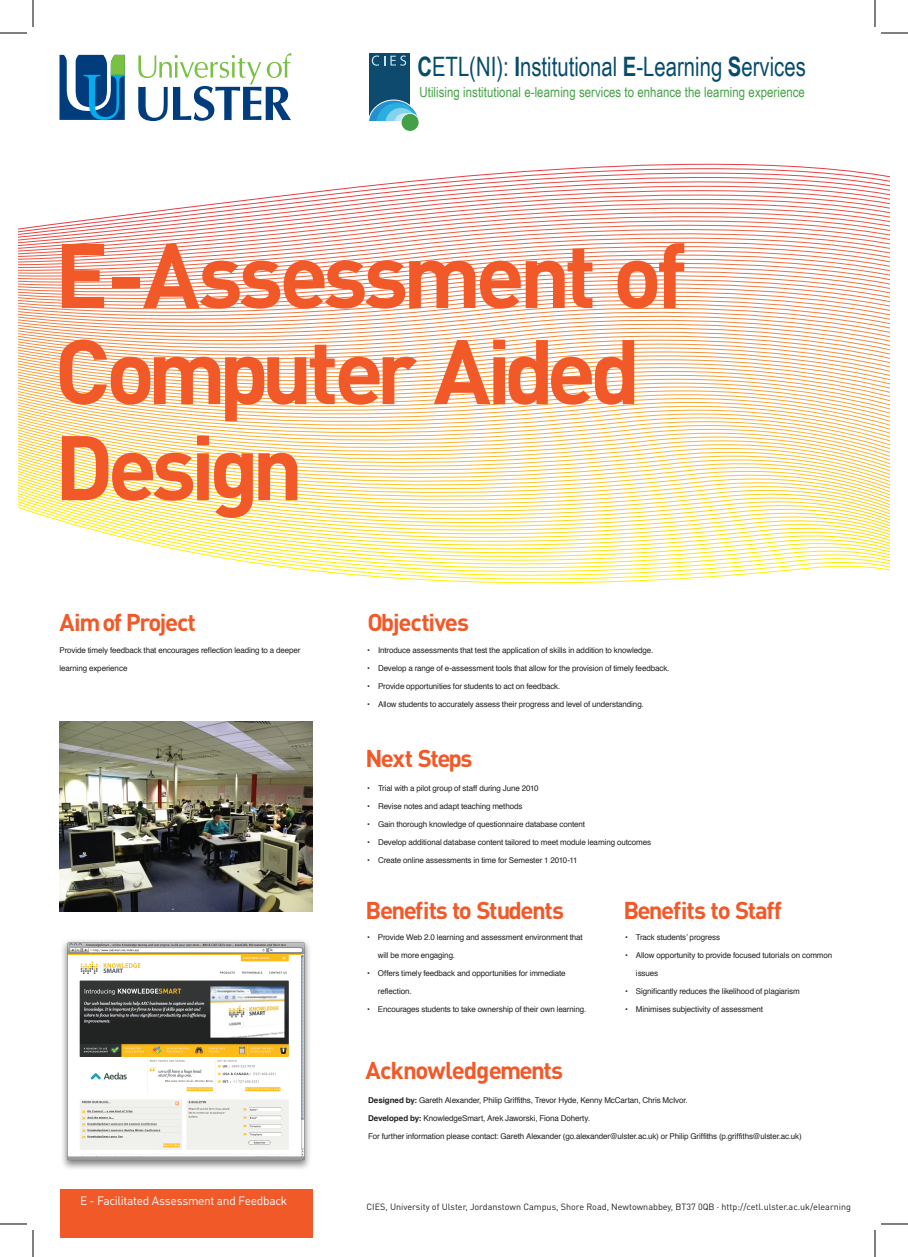
<style>
.page{position:relative;width:908px;height:1257px;background:#fff}
.page>*{position:absolute;margin:0;border:0;box-sizing:border-box;transform-origin:0 0}
.t1{font:700 90px/96px "DIN Pro";letter-spacing:-.065em;color:#f15929}
.t2{font:26.8px "Arial Narrow";color:#084c6d;scale:.93 1}
.t3{font:700 24px "DIN Pro";letter-spacing:-.05em;color:#f15929}
.t4{font:13.9px "Arial Narrow";letter-spacing:.005em;color:#44a146}
.t5{font:12px "DIN Pro";letter-spacing:-.03em;color:#fff}
.t6{font:9px "DIN Pro";color:#231f20}
.t7{font:8px "Helvetica";letter-spacing:-.015em;color:#231f20}
.s1{font-weight:700}
</style>
<div class="page">
<svg style="left:305px;top:570px;width:584px;height:6px"></svg>
<svg style="left:259px;top:564px;width:630px;height:6px"></svg>
<svg style="left:221px;top:558px;width:668px;height:6px"></svg>
<svg style="left:188px;top:552px;width:701px;height:6px"></svg>
<svg style="left:159px;top:546px;width:730px;height:6px"></svg>
<svg style="left:132px;top:540px;width:757px;height:6px"></svg>
<svg style="left:107px;top:534px;width:782px;height:6px"></svg>
<svg style="left:85px;top:528px;width:804px;height:6px"></svg>
<svg style="left:63px;top:522px;width:826px;height:6px"></svg>
<svg style="left:44px;top:516px;width:845px;height:6px"></svg>
<svg style="left:25px;top:510px;width:864px;height:6px"></svg>
<svg style="left:19px;top:504px;width:870px;height:6px"></svg>
<svg style="left:19px;top:498px;width:870px;height:6px"></svg>
<svg style="left:19px;top:492px;width:870px;height:6px"></svg>
<svg style="left:19px;top:486px;width:870px;height:6px"></svg>
<svg style="left:19px;top:480px;width:870px;height:6px"></svg>
<svg style="left:19px;top:474px;width:870px;height:6px"></svg>
<svg style="left:19px;top:468px;width:870px;height:6px"></svg>
<svg style="left:19px;top:464px;width:870px;height:4px"></svg>
<svg style="left:19px;top:457px;width:870px;height:4px"></svg>
<svg style="left:19px;top:444px;width:870px;height:4px"></svg>
<svg style="left:19px;top:432px;width:870px;height:3px"></svg>
<svg style="left:19px;top:428px;width:870px;height:4px"></svg>
<svg style="left:19px;top:425px;width:870px;height:3px"></svg>
<svg style="left:19px;top:422px;width:870px;height:3px"></svg>
<svg style="left:19px;top:419px;width:870px;height:3px"></svg>
<svg style="left:19px;top:415px;width:870px;height:4px"></svg>
<svg style="left:19px;top:412px;width:870px;height:3px"></svg>
<svg style="left:19px;top:409px;width:870px;height:3px"></svg>
<svg style="left:19px;top:405px;width:870px;height:4px"></svg>
<svg style="left:19px;top:402px;width:870px;height:3px"></svg>
<svg style="left:19px;top:399px;width:870px;height:3px"></svg>
<svg style="left:19px;top:396px;width:870px;height:3px"></svg>
<svg style="left:19px;top:392px;width:870px;height:4px"></svg>
<svg style="left:19px;top:389px;width:870px;height:3px"></svg>
<svg style="left:19px;top:386px;width:870px;height:3px"></svg>
<svg style="left:19px;top:383px;width:870px;height:3px"></svg>
<svg style="left:19px;top:379px;width:870px;height:4px"></svg>
<svg style="left:19px;top:376px;width:870px;height:3px"></svg>
<svg style="left:19px;top:373px;width:870px;height:3px"></svg>
<svg style="left:19px;top:369px;width:870px;height:4px"></svg>
<svg style="left:19px;top:366px;width:870px;height:3px"></svg>
<svg style="left:19px;top:363px;width:869px;height:3px"></svg>
<svg style="left:19px;top:360px;width:870px;height:3px"></svg>
<svg style="left:19px;top:356px;width:870px;height:4px"></svg>
<svg style="left:19px;top:353px;width:870px;height:3px"></svg>
<svg style="left:19px;top:350px;width:868px;height:3px"></svg>
<svg style="left:19px;top:347px;width:870px;height:3px"></svg>
<svg style="left:19px;top:343px;width:870px;height:4px"></svg>
<svg style="left:19px;top:340px;width:870px;height:3px"></svg>
<svg style="left:19px;top:337px;width:868px;height:3px"></svg>
<svg style="left:19px;top:333px;width:870px;height:4px"></svg>
<svg style="left:19px;top:330px;width:870px;height:3px"></svg>
<svg style="left:19px;top:327px;width:870px;height:3px"></svg>
<svg style="left:19px;top:324px;width:868px;height:3px"></svg>
<svg style="left:19px;top:320px;width:870px;height:4px"></svg>
<svg style="left:19px;top:317px;width:870px;height:3px"></svg>
<svg style="left:19px;top:314px;width:870px;height:3px"></svg>
<svg style="left:19px;top:311px;width:869px;height:3px"></svg>
<svg style="left:19px;top:307px;width:870px;height:4px"></svg>
<svg style="left:19px;top:304px;width:870px;height:3px"></svg>
<svg style="left:19px;top:301px;width:870px;height:3px"></svg>
<svg style="left:19px;top:298px;width:870px;height:3px"></svg>
<svg style="left:19px;top:294px;width:870px;height:4px"></svg>
<svg style="left:19px;top:291px;width:870px;height:3px"></svg>
<svg style="left:19px;top:288px;width:870px;height:3px"></svg>
<svg style="left:19px;top:284px;width:870px;height:4px"></svg>
<svg style="left:19px;top:127px;width:870px;height:154px"></svg>
<div style="left:60px;top:1189px;width:252px;height:49px;background:#f15929"></div>
<svg style="left:138px;top:53px;width:153px;height:68px"></svg>
<svg style="left:59px;top:55px;width:66px;height:65px"></svg>
<div style="left:369px;top:53px;width:40px;height:68px;background:#0d4a6d"></div>
<svg style="left:368px;top:99px;width:50px;height:22px"></svg>
<div style="left:401px;top:113px;width:18px;height:18px;background:#42a046;border-radius:50%"></div>
<div style="left:400px;top:113px;width:20px;height:19px;border:1px solid #fafdfe;border-radius:50%"></div>
<svg style="left:372px;top:56px;width:34px;height:10px"></svg>
<img style="left:60px;top:722px;width:253px;height:189px">
<img style="left:62px;top:940px;width:248px;height:229px">
<svg style="left:0;top:33px;width:27px;height:1px"></svg>
<svg style="left:881px;top:33px;width:27px;height:1px"></svg>
<svg style="left:0;top:1223px;width:27px;height:1px"></svg>
<svg style="left:881px;top:1223px;width:27px;height:1px"></svg>
<svg style="left:33px;top:0;width:1px;height:27px"></svg>
<svg style="left:33px;top:1230px;width:1px;height:27px"></svg>
<svg style="left:875px;top:0;width:1px;height:27px"></svg>
<svg style="left:875px;top:1230px;width:1px;height:27px"></svg>
<h2 class="t2" style="left:417px;top:47px;width:419px"><span class="s1">C</span>ETL(NI): <span class="s1">I</span>nstitutional <span class="s1">E</span>-Learning <span class="s1">S</span>ervices</h2>
<h3 class="t4" style="left:419px;top:81px;width:387px">Utilising institutional e-learning services to enhance the learning experience</h3>
<h1 class="t1" style="left:54px;top:224px;width:634px">E-Assessment of<br>Computer Aided<br>Design</h1>
<h3 class="t3" style="left:60px;top:606px;width:138px">Aimof Project</h3>
<h3 class="t3" style="left:368px;top:606px;width:103px">Objectives</h3>
<p class="t7" style="left:60px;top:644px;width:242px">Provide timely feedback that encourages reflection leading to a deeper</p>
<p class="t7" style="left:60px;top:662px;width:69px">learning experience</p>
<h3 class="t5" style="left:80px;top:1192px;width:209px">E - Facilitated Assessment and Feedback</h3>
<p class="t7" style="left:367px;top:644px;width:288px">• Introduce assessments that test the application of skills in addition to knowledge.</p>
<p class="t7" style="left:367px;top:662px;width:304px">• Develop a range of e-assessment tools that allow for the provision of timely feedback.</p>
<p class="t7" style="left:367px;top:680px;width:195px">• Provide opportunities for students to act on feedback.</p>
<p class="t7" style="left:367px;top:698px;width:278px">• Allow students to accurately assess their progress and level of understanding.</p>
<h3 class="t3" style="left:366px;top:742px;width:108px">Next Steps</h3>
<p class="t7" style="left:367px;top:782px;width:173px">• Trial with a pilot group of staff during June 2010</p>
<p class="t7" style="left:367px;top:800px;width:157px">• Revise notes and adapt teaching methods</p>
<p class="t7" style="left:367px;top:818px;width:219px">• Gain thorough knowledge of questionnaire database content</p>
<p class="t7" style="left:367px;top:836px;width:286px">• Develop additional database content tailored to meet module learning outcomes</p>
<p class="t7" style="left:367px;top:854px;width:212px">• Create online assessments in time for Semester 1 2010-11</p>
<h3 class="t3" style="left:366px;top:893px;width:200px">Benefits to Students</h3>
<h3 class="t3" style="left:623px;top:893px;width:160px">Benefits to Staff</h3>
<p class="t7" style="left:367px;top:931px;width:217px">• Provide Web 2.0 learning and assessment environment that</p>
<p class="t7" style="left:378px;top:949px;width:79px">will be more engaging.</p>
<p class="t7" style="left:367px;top:967px;width:200px">• Offers timely feedback and opportunities for immediate</p>
<p class="t7" style="left:378px;top:985px;width:35px">reflection.</p>
<p class="t7" style="left:367px;top:1003px;width:221px">• Encourages students to take ownership of their own learning.</p>
<p class="t7" style="left:625px;top:931px;width:97px">• Track students’ progress</p>
<p class="t7" style="left:625px;top:949px;width:209px">• Allow opportunity to provide focused tutorials on common</p>
<p class="t7" style="left:636px;top:967px;width:24px">issues</p>
<p class="t7" style="left:625px;top:985px;width:176px">• Significantly reduces the likelihood of plagiarism</p>
<p class="t7" style="left:625px;top:1003px;width:139px">• Minimises subjectivity of assessment</p>
<h3 class="t3" style="left:366px;top:1054px;width:199px">Acknowledgements</h3>
<p class="t7" style="left:368px;top:1094px;width:321px"><span class="s1">Designed by:</span> Gareth Alexander, Philip Griffiths, Trevor Hyde, Kenny McCartan, Chris McIvor.</p>
<p class="t7" style="left:368px;top:1112px;width:224px"><span class="s1">Developed by:</span> KnowledgeSmart, Arek Jaworski, Fiona Doherty.</p>
<p class="t7" style="left:368px;top:1130px;width:435px">For further information please contact: Gareth Alexander (go.alexander@ulster.ac.uk) or Philip Griffiths (p.griffiths@ulster.ac.uk)</p>
<p class="t6" style="left:366px;top:1200px;width:486px">CIES, University of Ulster, Jordanstown Campus, Shore Road, Newtownabbey, BT37 0QB ⋅ http://cetl.ulster.ac.uk/elearning</p>
</div>
